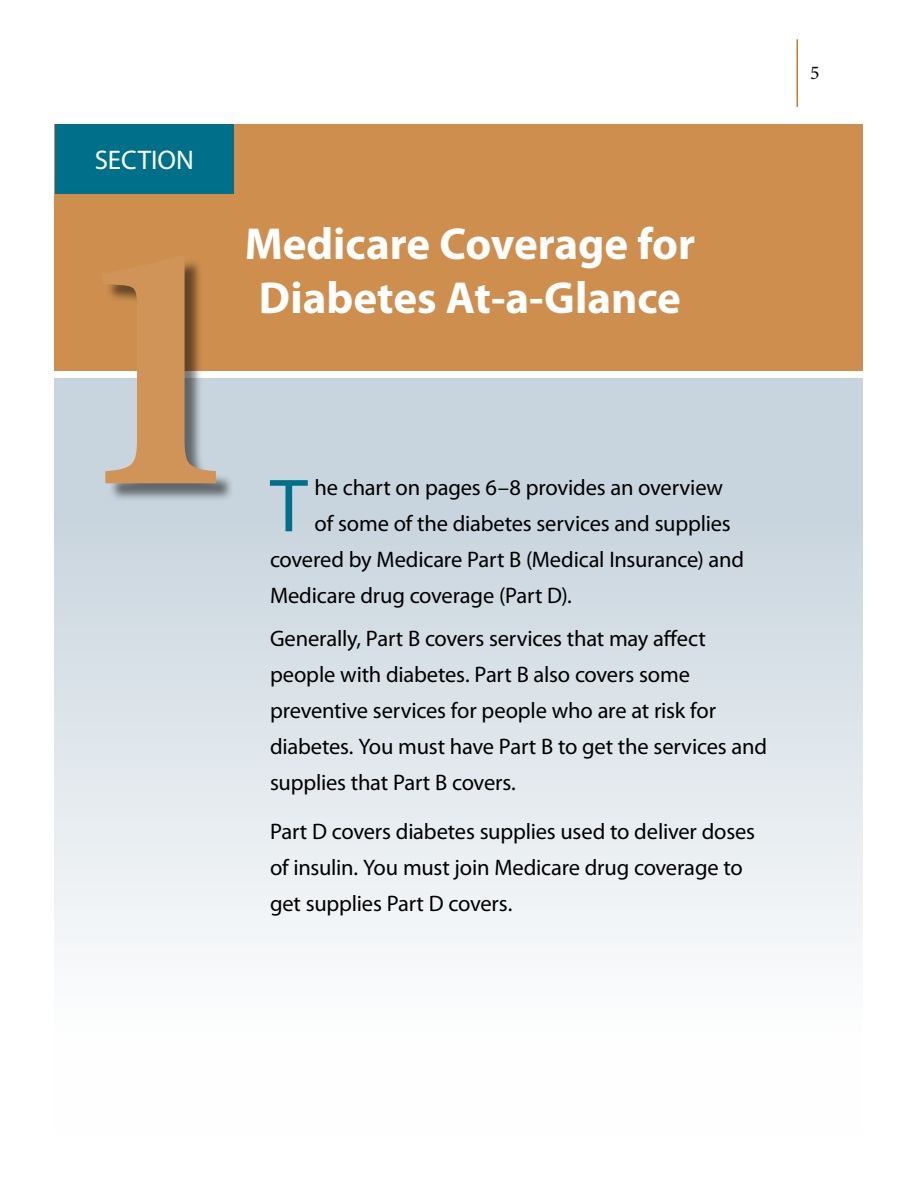
<style>
.page{position:relative;width:918px;height:1188px;background:#fff}
.page>*{position:absolute;margin:0;border:0;box-sizing:border-box;transform-origin:0 0}
.t1{font:700 360px "Minion Pro";color:#d19458}
.Body_Text_13{font:75.9px "Myriad Pro";color:#00708a}
.Section_Header{font:700 45px/54px "Myriad Pro";color:#fff;text-align:center}
.t2{font:27px "Myriad Pro";color:#fff}
.Body_Text_13-2{font:22.5px/36px "Myriad Pro";letter-spacing:-.01em;color:#000}
.t3{font:19.5px "Minion Pro";color:#000}
</style>
<div class="page">
<div style="left:55px;top:124px;width:808px;height:247px;background:#ce8f4e"></div>
<hr style="left:796px;top:39px;width:2px;height:68px;background:#c4792f">
<div style="left:55px;top:378px;width:808px;height:756px;background:linear-gradient(to bottom,#c0ced9,#fff)"></div>
<div style="left:55px;top:124px;width:179px;height:70px;background:#00708a"></div>
<div style="left:105px;top:258px;width:130px;height:244px;background:#000;opacity:.52"></div>
<p class="t2" style="left:95px;top:143px;width:101px">SECTION</p>
<h1 class="t1" style="left:69px;top:115px;width:181px">1</h1>
<h1 class="Section_Header" style="left:245px;top:218px;width:452px">Medicare Coverage for<br>Diabetes At-a-Glance</h1>
<p class="Body_Text_13" style="left:270px;top:459px;width:39px">T</p>
<p class="Body_Text_13-2" style="left:315px;top:469px;width:410px">he chart on pages 6–8 provides an overview</p>
<p class="Body_Text_13-2" style="left:315px;top:505px;width:418px">of some of the diabetes services and supplies</p>
<p class="Body_Text_13-2" style="left:270px;top:541px;width:476px">covered by Medicare Part B (Medical Insurance) and</p>
<p class="Body_Text_13-2" style="left:270px;top:577px;width:303px">Medicare drug coverage (Part D).</p>
<p class="Body_Text_13-2" style="left:270px;top:620px;width:499px">Generally, Part B covers services that may affect people with diabetes. Part B also covers some preventive services for people who are at risk for diabetes. You must have Part B to get the services and supplies that Part B covers.</p>
<p class="Body_Text_13-2" style="left:270px;top:813px;width:487px">Part D covers diabetes supplies used to deliver doses of insulin. You must join Medicare drug coverage to get supplies Part D covers.</p>
<p class="t3" style="left:810px;top:59px;width:11px">5</p>
</div>
